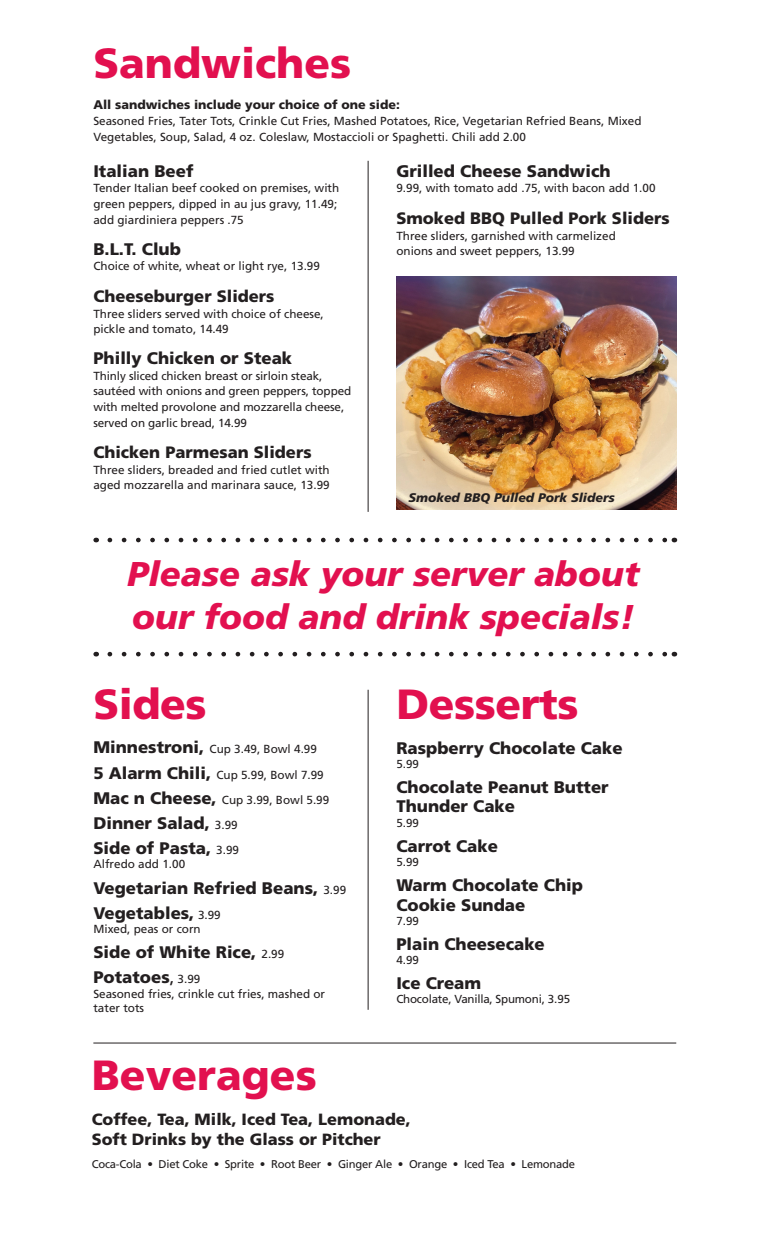
<style>
.page{position:relative;width:765px;height:1260px;background:#fff}
.page>*{position:absolute;margin:0;border:0;box-sizing:border-box;transform-origin:0 0}
.t1{font:900 42.25px "Frutiger";color:#e2104f}
.t2{font:italic 900 34.38px/42.1px "Frutiger";color:#e2104f}
.t3{font:900 16.75px/25.2px "Frutiger";color:#231f20}
.t4{font:900 16.5px "Frutiger";color:#231f20}
.t5{font:900 16.25px/20px "Frutiger";color:#231f20}
.t6{font:900 12.5px "Frutiger";color:#231f20}
.t7{font:italic 900 12.5px "Frutiger";color:#231f20}
.t8{font:11.75px/15.6px "Frutiger";color:#231f20}
.t9{font:11.62px "Frutiger";letter-spacing:-.02em;color:#231f20}
.t10{font:11.25px "Frutiger";letter-spacing:-.02em;color:#231f20}
.s1{font-weight:900;font-size:16.75px}
.s2{font-weight:400;font-size:11.75px}
.s3{font-weight:400}
</style>
<div class="page">
<svg style="left:110px;top:538px;width:557px;height:4px"></svg>
<svg style="left:110px;top:652px;width:557px;height:4px"></svg>
<hr style="left:368px;top:690px;width:1px;height:320px;background:#231f20">
<hr style="left:368px;top:161px;width:1px;height:351px;background:#231f20">
<hr style="left:93px;top:1043px;width:583px;height:1px;background:#231f20">
<img style="left:396px;top:277px;width:280px;height:232px">
<h1 class="t1" style="left:93px;top:38px;width:259px">Sandwiches</h1>
<p class="t6" style="left:93px;top:97px;width:308px">All sandwiches include your choice of one side:</p>
<p class="t8" style="left:93px;top:113px;width:550px">Seasoned Fries, Tater Tots, Crinkle Cut Fries, Mashed Potatoes, Rice, Vegetarian Refried Beans, Mixed<br>Vegetables, Soup, Salad, 4 oz. Coleslaw, Mostaccioli or Spaghetti. Chili add 2.00</p>
<h3 class="t3" style="left:93px;top:158px;width:102px">Italian Beef</h3>
<p class="t8" style="left:93px;top:180px;width:247px">Tender Italian beef cooked on premises, with green peppers, dipped in au jus gravy, 11.49; add giardiniera peppers .75</p>
<h3 class="t3" style="left:93px;top:236px;width:89px">B.L.T. Club</h3>
<p class="t8" style="left:93px;top:258px;width:228px">Choice of white, wheat or light rye, 13.99</p>
<h3 class="t4" style="left:93px;top:286px;width:183px">Cheeseburger Sliders</h3>
<p class="t8" style="left:93px;top:306px;width:232px">Three sliders served with choice of cheese, pickle and tomato, 14.49</p>
<h3 class="t3" style="left:93px;top:345px;width:200px">Philly Chicken or Steak</h3>
<p class="t8" style="left:93px;top:368px;width:259px">Thinly sliced chicken breast or sirloin steak, sautéed with onions and green peppers, topped with melted provolone and mozzarella cheese, served on garlic bread, 14.99</p>
<h3 class="t4" style="left:93px;top:442px;width:220px">Chicken Parmesan Sliders</h3>
<p class="t8" style="left:93px;top:462px;width:238px">Three sliders, breaded and fried cutlet with aged mozzarella and marinara sauce, 13.99</p>
<h3 class="t3" style="left:396px;top:158px;width:216px">Grilled Cheese Sandwich</h3>
<p class="t8" style="left:396px;top:180px;width:261px">9.99, with tomato add .75, with bacon add 1.00</p>
<h3 class="t4" style="left:396px;top:208px;width:275px">Smoked BBQ Pulled Pork Sliders</h3>
<p class="t8" style="left:396px;top:228px;width:221px">Three sliders, garnished with carmelized onions and sweet peppers, 13.99</p>
<p class="t7" style="left:409px;top:490px;width:208px">Smoked BBQ Pulled Pork Sliders</p>
<h2 class="t2" style="left:128px;top:553px;width:513px">Please ask your server about our food and drink specials!</h2>
<h1 class="t1" style="left:93px;top:679px;width:115px">Sides</h1>
<p class="t8" style="left:93px;top:737px;width:237px;line-height:25.2px"><span class="s1">Minnestroni,</span> Cup 3.49, Bowl 4.99<br><span class="s1">5 Alarm Chili,</span> Cup 5.99, Bowl 7.99<br><span class="s1">Mac n Cheese,</span> Cup 3.99, Bowl 5.99</p>
<h3 class="t3" style="left:93px;top:810px;width:147px">Dinner Salad, <span class="s2">3.99<br></span>Side of Pasta, <span class="s2">3.99</span></h3>
<p class="t8" style="left:93px;top:856px;width:93px">Alfredo add 1.00</p>
<h3 class="t3" style="left:93px;top:875px;width:254px">Vegetarian Refried Beans, <span class="s2">3.99<br></span>Vegetables, <span class="s2">3.99</span></h3>
<p class="t8" style="left:93px;top:921px;width:109px">Mixed, peas or corn</p>
<h3 class="t3" style="left:93px;top:939px;width:192px">Side of White Rice, <span class="s2">2.99<br></span>Potatoes<span class="s3">,</span> <span class="s2">3.99</span></h3>
<p class="t8" style="left:93px;top:986px;width:233px;line-height:14.1px">Seasoned fries, crinkle cut fries, mashed or tater tots</p>
<h1 class="t1" style="left:396px;top:679px;width:184px">Desserts</h1>
<h3 class="t3" style="left:396px;top:735px;width:228px">Raspberry Chocolate Cake</h3>
<p class="t9" style="left:396px;top:757px;width:24px">5.99</p>
<h3 class="t3" style="left:396px;top:777px;width:214px;line-height:19.4px">Chocolate Peanut Butter<br>Thunder Cake</h3>
<p class="t9" style="left:396px;top:816px;width:24px">5.99</p>
<h3 class="t3" style="left:396px;top:833px;width:103px">Carrot Cake</h3>
<p class="t9" style="left:396px;top:855px;width:24px">5.99</p>
<h3 class="t3" style="left:396px;top:875px;width:188px;line-height:19.4px">Warm Chocolate Chip<br>Cookie Sundae</h3>
<p class="t9" style="left:396px;top:914px;width:24px">7.99</p>
<h3 class="t3" style="left:396px;top:931px;width:150px">Plain Cheesecake</h3>
<p class="t9" style="left:396px;top:953px;width:24px">4.99</p>
<h3 class="t3" style="left:396px;top:971px;width:86px">Ice Cream</h3>
<p class="t9" style="left:396px;top:993px;width:175px">Chocolate, Vanilla, Spumoni, 3.95</p>
<h1 class="t1" style="left:92px;top:1050px;width:227px">Beverages</h1>
<h3 class="t5" style="left:92px;top:1110px;width:320px">Coffee, Tea, Milk, Iced Tea, Lemonade,<br>Soft Drinks by the Glass or Pitcher</h3>
<p class="t10" style="left:92px;top:1157px;width:485px">Coca-Cola • Diet Coke • Sprite • Root Beer • Ginger Ale • Orange • Iced Tea • Lemonade</p>
</div>
